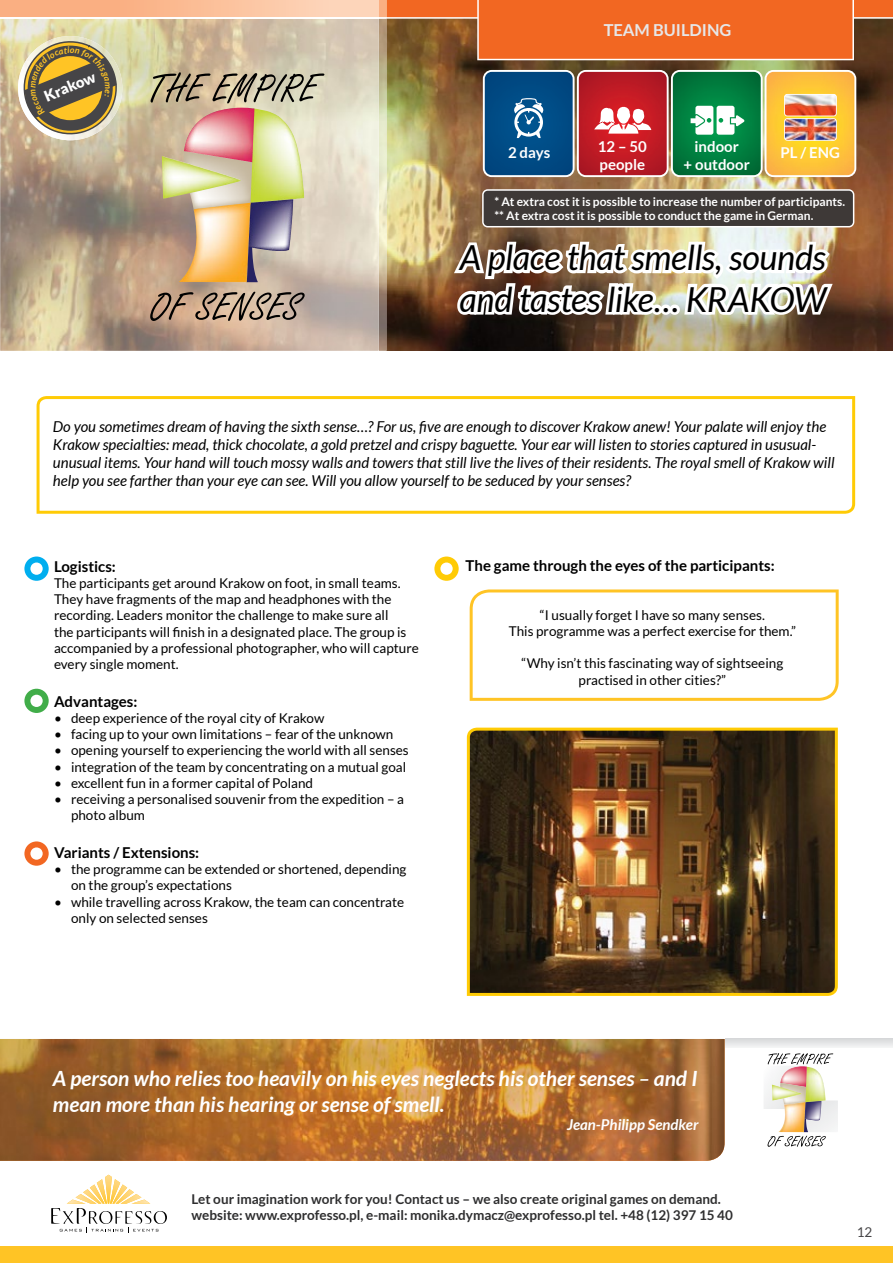
<style>
.page{position:relative;width:893px;height:1263px;background:#fff}
.page>*{position:absolute;margin:0;border:0;box-sizing:border-box;transform-origin:0 0}
.t1{font:italic 34.5px/41.4px "Lato";letter-spacing:-.015em;color:#000}
.t2{font:italic 700 21px/25.2px "Lato";color:#fff}
.t3{font:700 16.5px "Lato";color:#e6e7e8}
.t4{font:italic 15px/18px "Lato";color:#000}
.t5{font:700 15px "Lato";color:#000}
.t6{font:700 15px/18px "Lato";color:#fff}
.t7{font:italic 700 15px "Lato";color:#fff}
.t8{font:900 15px "Lato";color:#fff}
.t9{font:13.5px/16.2px "Lato";color:#000}
.t10{font:700 13.5px/16.2px "Lato";color:#2e2e2f}
.t11{font:13.5px "Lato";color:#464547}
.t12{font:700 12px/13.5px "Lato";color:#fff}
</style>
<div class="page">
<div style="left:0;top:1246px;width:893px;height:17px;background:#ffc425"></div>
<svg style="left:51px;top:1175px;width:116px;height:58px"></svg>
<img style="left:387px;top:141px;width:506px;height:210px">
<img style="left:0;top:141px;width:379px;height:210px">
<img style="left:673px;top:141px;width:88px;height:15px">
<img style="left:766px;top:141px;width:88px;height:15px">
<img style="left:579px;top:141px;width:88px;height:15px">
<img style="left:485px;top:141px;width:88px;height:15px">
<svg style="left:37px;top:396px;width:818px;height:118px"></svg>
<img style="left:0;top:1039px;width:725px;height:122px">
<svg style="left:470px;top:589px;width:369px;height:112px"></svg>
<svg style="left:24px;top:556px;width:25px;height:25px"></svg>
<svg style="left:24px;top:689px;width:25px;height:24px"></svg>
<svg style="left:24px;top:841px;width:25px;height:25px"></svg>
<svg style="left:434px;top:556px;width:25px;height:25px"></svg>
<img style="left:449px;top:156px;width:405px;height:248px">
<img style="left:467px;top:728px;width:371px;height:268px">
<svg style="left:150px;top:292px;width:155px;height:29px;background:#9f8875"></svg>
<svg style="left:251px;top:251px;width:41px;height:31px"></svg>
<img style="left:251px;top:203px;width:42px;height:48px">
<img style="left:252px;top:141px;width:52px;height:62px">
<img style="left:184px;top:141px;width:70px;height:22px">
<img style="left:182px;top:151px;width:70px;height:59px">
<img style="left:179px;top:203px;width:72px;height:79px">
<img style="left:162px;top:156px;width:80px;height:43px">
<svg style="left:768px;top:1053px;width:65px;height:12px"></svg>
<svg style="left:767px;top:1100px;width:59px;height:47px"></svg>
<img style="left:805px;top:1102px;width:16px;height:18px">
<img style="left:806px;top:1067px;width:20px;height:35px">
<img style="left:780px;top:1066px;width:27px;height:21px">
<img style="left:779px;top:1083px;width:27px;height:22px">
<img style="left:778px;top:1102px;width:27px;height:30px">
<img style="left:772px;top:1084px;width:30px;height:17px">
<img style="left:0;top:0;width:893px;height:141px">
<p class="t8" style="left:42px;top:89px;width:56px;rotate:-23deg">Krakow</p>
<p class="t3" style="left:604px;top:21px;width:129px">TEAM BUILDING</p>
<p class="t6" style="left:684px;top:137px;width:68px;text-align:center">indoor<br>+ outdoor</p>
<p class="t6" style="left:508px;top:143px;width:44px">2 days</p>
<p class="t6" style="left:598px;top:137px;width:51px">12 – 50 people</p>
<p class="t6" style="left:780px;top:143px;width:61px">PL / ENG</p>
<p class="t12" style="left:494px;top:195px;width:352px">* At extra cost it is possible to increase the number of participants. ** At extra cost it is possible to conduct the game in German.</p>
<h1 class="t1" style="left:459px;top:238px;width:368px">A place that smells, sounds and tastes like… KRAKOW</h1>
<p class="t4" style="left:53px;top:418px;width:783px">Do you sometimes dream of having the sixth sense…? For us, five are enough to discover Krakow anew! Your palate will enjoy the Krakow specialties: mead, thick chocolate, a gold pretzel and crispy baguette. Your ear will listen to stories captured in ususual&shy;unusual items. Your hand will touch mossy walls and towers that still live the lives of their residents. The royal smell of Krakow will help you see farther than your eye can see. Will you allow yourself to be seduced by your senses?</p>
<p class="t5" style="left:54px;top:558px;width:63px">Logistics:</p>
<p class="t9" style="left:54px;top:575px;width:366px">The participants get around Krakow on foot, in small teams.<br>They have fragments of the map and headphones with the recording. Leaders monitor the challenge to make sure all<br>the participants will finish in a designated place. The group is accompanied by a professional photographer, who will capture every single moment.</p>
<p class="t5" style="left:54px;top:693px;width:85px">Advantages:</p>
<p class="t9" style="left:54px;top:710px;width:272px">• deep experience of the royal city of Krakow</p>
<p class="t9" style="left:54px;top:726px;width:341px">• facing up to your own limitations – fear of the unknown</p>
<p class="t9" style="left:54px;top:742px;width:356px">• opening yourself to experiencing the world with all senses</p>
<p class="t9" style="left:54px;top:758px;width:354px">• integration of the team by concentrating on a mutual goal</p>
<p class="t9" style="left:54px;top:775px;width:261px">• excellent fun in a former capital of Poland</p>
<p class="t9" style="left:71px;top:791px;width:335px;text-indent:-17px">• receiving a personalised souvenir from the expedition – a photo album</p>
<p class="t5" style="left:54px;top:844px;width:147px">Variants / Extensions:</p>
<p class="t9" style="left:71px;top:861px;width:337px;text-indent:-17px">• the programme can be extended or shortened, depending on the group’s expectations</p>
<p class="t9" style="left:71px;top:893px;width:335px;text-indent:-17px">• while travelling across Krakow, the team can concentrate only on selected senses</p>
<p class="t5" style="left:466px;top:557px;width:311px">The game through the eyes of the participants:</p>
<p class="t9" style="left:509px;top:607px;width:289px;text-align:center">“I usually forget I have so many senses.<br>This programme was a perfect exercise for them.”</p>
<p class="t9" style="left:521px;top:655px;width:263px;text-align:center">“Why isn’t this fascinating way of sightseeing practised in other cities?”</p>
<h2 class="t2" style="left:53px;top:1066px;width:646px">A person who relies too heavily on his eyes neglects his other senses – and I mean more than his hearing or sense of smell.</h2>
<p class="t7" style="left:567px;top:1115px;width:133px">Jean-Philipp Sendker</p>
<p class="t10" style="left:192px;top:1190px;width:543px">Let our imagination work for you! Contact us – we also create original games on demand. website: www.exprofesso.pl, e-mail: monika.dymacz@exprofesso.pl tel. +48 (12) 397 15 40</p>
<p class="t11" style="left:857px;top:1225px;width:17px">12</p>
</div>
